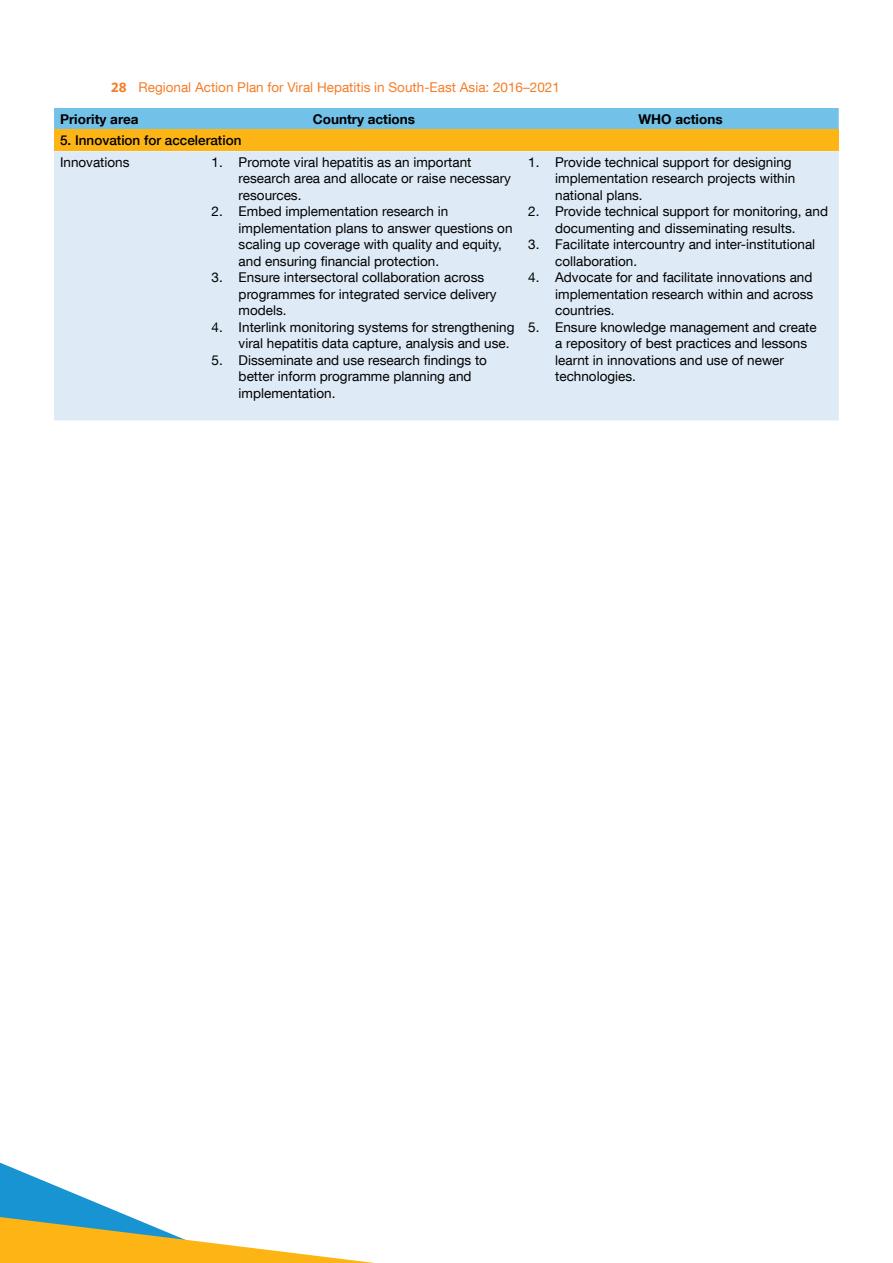
<style>
.page{position:relative;width:893px;height:1263px;background:#fff}
.page>*{position:absolute;margin:0;border:0;box-sizing:border-box;transform-origin:0 0}
.t1{font:13.5px/16.5px "Helvetica Neue LT Com";color:#000}
.t2{font:13.5px "Helvetica Neue LT Com";color:#f57e29}
.t3{font:700 13.5px "Helvetica Neue LT Com";color:#000}
.t4{font:500 13.5px "Helvetica Neue LT Com";color:#000}
.s1{font-family:"Ideal Sans";font-weight:600}
</style>
<div class="page">
<svg style="left:0;top:1162px;width:59px;height:25px"></svg>
<svg style="left:0;top:1187px;width:374px;height:76px"></svg>
<div style="left:54px;top:108px;width:785px;height:22px;background:#72c1e8"></div>
<div style="left:54px;top:130px;width:785px;height:21px;background:#fcb515"></div>
<div style="left:54px;top:151px;width:785px;height:269px;background:#deeaf6"></div>
<p class="t2" style="left:111px;top:79px;width:450px"><span class="s1">28</span> Regional Action Plan for Viral Hepatitis in South-East Asia: 2016–2021</p>
<p class="t3" style="left:60px;top:110px;width:80px">Priority area</p>
<p class="t3" style="left:313px;top:110px;width:104px">Country actions</p>
<p class="t3" style="left:638px;top:110px;width:86px">WHO actions</p>
<p class="t4" style="left:60px;top:132px;width:183px">5. Innovation for acceleration</p>
<p class="t1" style="left:60px;top:154px;width:71px">Innovations</p>
<p class="t1" style="left:239px;top:154px;width:274px;text-indent:-27px">1. Promote viral hepatitis as an important research area and allocate or raise necessary resources.</p>
<p class="t1" style="left:239px;top:203px;width:275px;text-indent:-27px">2. Embed implementation research in implementation plans to answer questions on scaling up coverage with quality and equity, and ensuring financial protection.</p>
<p class="t1" style="left:239px;top:269px;width:260px;text-indent:-27px">3. Ensure intersectoral collaboration across programmes for integrated service delivery models.</p>
<p class="t1" style="left:239px;top:319px;width:277px;text-indent:-27px">4. Interlink monitoring systems for strengthening viral hepatitis data capture, analysis and use.</p>
<p class="t1" style="left:239px;top:352px;width:250px;text-indent:-27px">5. Disseminate and use research findings to better inform programme planning and implementation.</p>
<p class="t1" style="left:555px;top:154px;width:242px;text-indent:-27px">1. Provide technical support for designing implementation research projects within national plans.</p>
<p class="t1" style="left:528px;top:203px;width:301px;text-align:center">2. Provide technical support for monitoring, and documenting and disseminating results.</p>
<p class="t1" style="left:555px;top:236px;width:262px;text-indent:-27px">3. Facilitate intercountry and inter-institutional collaboration.</p>
<p class="t1" style="left:555px;top:269px;width:260px;text-align:justify;text-indent:-27px">4. Advocate for and facilitate innovations and implementation research within and across countries.</p>
<p class="t1" style="left:555px;top:318px;width:263px;text-indent:-27px">5. Ensure knowledge management and create a repository of best practices and lessons learnt in innovations and use of newer technologies.</p>
</div>
